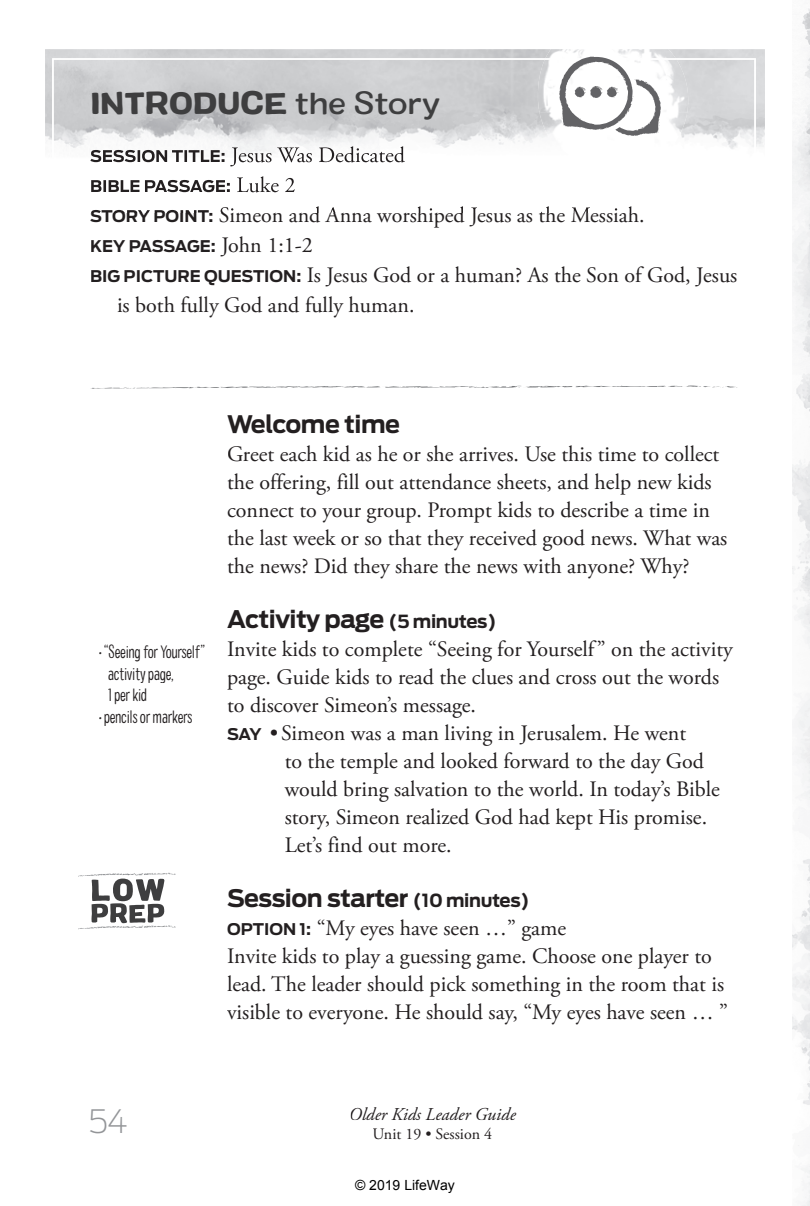
<style>
.page{position:relative;width:810px;height:1206px;background:#fff}
.page>*{position:absolute;margin:0;border:0;box-sizing:border-box;transform-origin:0 0}
.t1{font:200 32px "Antenna";color:#939598}
.t2{font:30px "Colby Ex Bld";letter-spacing:-.015em;color:#3e3e3f}
.t3{font:700 24px "Antenna";letter-spacing:-.02em;color:#231f20}
.t4{font:22px/28px "Adobe Garamond Pro";color:#231f20}
.t5{font:300 condensed 18px/21.6px "Colby";letter-spacing:-.02em;color:#231f20}
.t6{font:italic 18px "Adobe Garamond Pro";color:#231f20}
.t7{font:700 16px "Antenna";letter-spacing:-.015em;color:#231f20}
.t8{font:16px "Adobe Garamond Pro";color:#231f20}
.t9{font:14px "Arial";color:#000}
.s1{font-family:"Colby";font-weight:500;font-stretch:expanded}
.s2{font-family:"Antenna";font-weight:700;font-size:16px}
.s3{font-family:"Adobe Garamond Pro";font-weight:400;font-size:22px}
.s4{font-size:18px}
</style>
<div class="page">
<svg style="left:52px;top:58px;width:704px;height:328px"></svg>
<img style="left:538px;top:49px;width:150px;height:126px">
<img style="left:545px;top:58px;width:132px;height:2px">
<img style="left:792px;top:8px;width:18px;height:1198px">
<svg style="left:559px;top:57px;width:103px;height:79px"></svg>
<svg style="left:91px;top:386px;width:646px;height:3px"></svg>
<img style="left:90px;top:150px;width:135px;height:12px">
<img style="left:226px;top:146px;width:179px;height:20px">
<img style="left:91px;top:180px;width:139px;height:12px">
<img style="left:231px;top:176px;width:64px;height:17px">
<img style="left:90px;top:210px;width:122px;height:3px">
<img style="left:213px;top:206px;width:430px;height:7px">
<svg style="left:78px;top:873px;width:98px;height:56px"></svg>
<h2 class="t2" style="left:90px;top:83px;width:352px">INTRODUCE <span class="s1">the Story</span></h2>
<p class="t4" style="left:90px;top:202px;width:556px"><span class="s2">STORY POINT:</span> Simeon and Anna worshiped Jesus as the Messiah.</p>
<p class="t7" style="left:90px;top:237px;width:224px">KEY PASSAGE: <span class="s3">John 1:1-2</span></p>
<p class="t4" style="left:117px;top:261px;width:622px;line-height:30px;text-indent:-27px"><span class="s2">BIG PICTURE QUESTION:</span> Is Jesus God or a human? As the Son of God, Jesus is both fully God and fully human.</p>
<p class="t5" style="left:108px;top:641px;width:99px;text-indent:-9px">• “Seeing for Yourself” activity page,<br>1 per kid</p>
<p class="t5" style="left:99px;top:705px;width:95px">• pencils or markers</p>
<p class="t3" style="left:227px;top:410px;width:175px">Welcome time</p>
<p class="t4" style="left:227px;top:441px;width:502px">Greet each kid as he or she arrives. Use this time to collect the offering, fill out attendance sheets, and help new kids connect to your group. Prompt kids to describe a time in the last week or so that they received good news. What was the news? Did they share the news with anyone? Why?</p>
<p class="t3" style="left:227px;top:605px;width:271px">Activity page <span class="s4">(5 minutes)</span></p>
<p class="t4" style="left:227px;top:636px;width:507px">Invite kids to complete “Seeing for Yourself” on the activity page. Guide kids to read the clues and cross out the words to discover Simeon’s message.<br><span class="s2">SAY</span> • Simeon was a man living in Jerusalem. He went</p>
<p class="t4" style="left:285px;top:748px;width:437px">to the temple and looked forward to the day God would bring salvation to the world. In today’s Bible story, Simeon realized God had kept His promise.<br>Let’s find out more.</p>
<p class="t3" style="left:227px;top:884px;width:304px">Session starter <span class="s4">(10 minutes)</span></p>
<p class="t4" style="left:227px;top:915px;width:503px"><span class="s2">OPTION 1:</span> “My eyes have seen …” game<br>Invite kids to play a guessing game. Choose one player to lead. The leader should pick something in the room that is visible to everyone. He should say, “My eyes have seen … ”</p>
<h1 class="t1" style="left:88px;top:1102px;width:41px">54</h1>
<p class="t6" style="left:349px;top:1103px;width:169px">Older Kids Leader Guide</p>
<p class="t8" style="left:373px;top:1124px;width:121px">Unit 19 • Session 4</p>
<p class="t9" style="left:355px;top:1176px;width:101px">© 2019 LifeWay</p>
</div>
